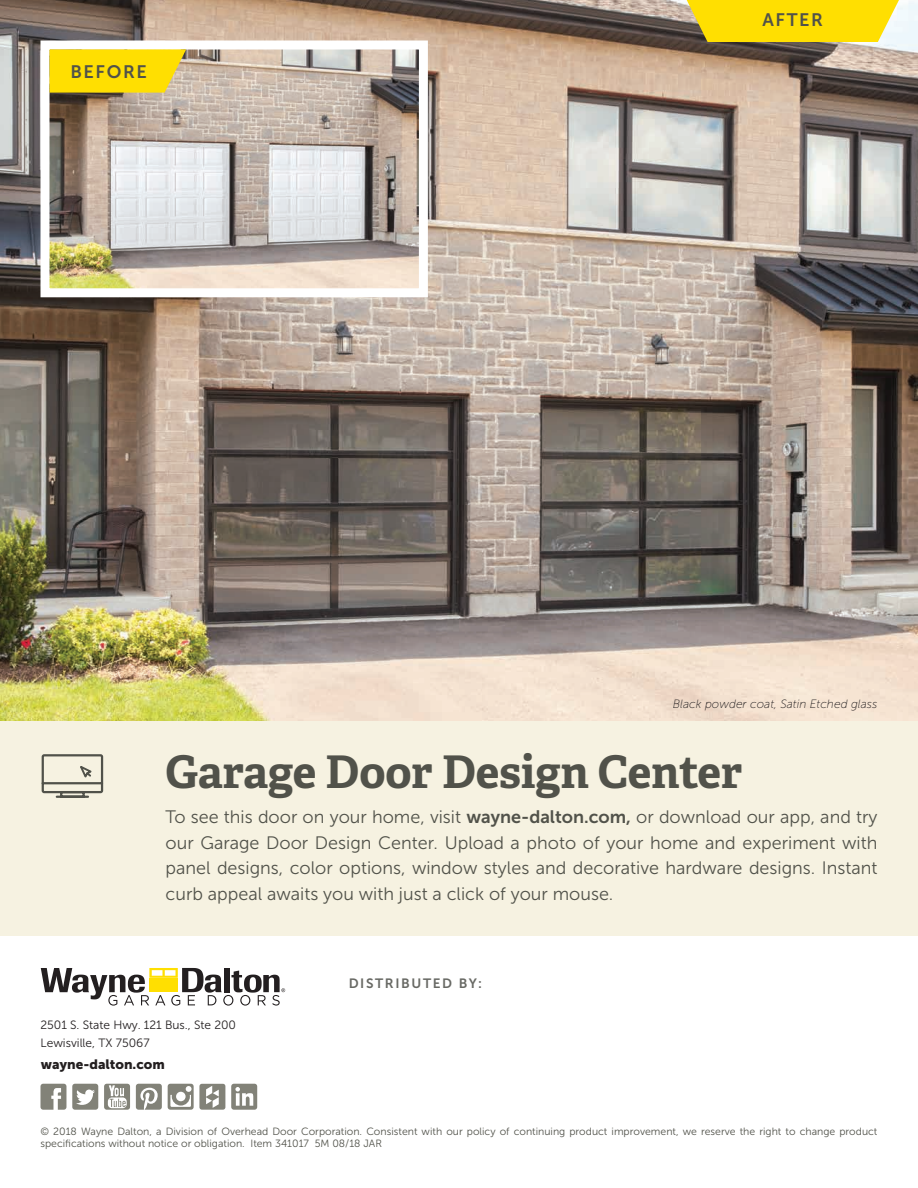
<style>
.page{position:relative;width:918px;height:1188px;background:#fff}
.page>*{position:absolute;margin:0;border:0;box-sizing:border-box;transform-origin:0 0}
.t1{font:700 45px "Adelle PE";letter-spacing:-.005em;color:#51524a}
.t2{font:18px/25.5px "Museo Sans 300";color:#51524a;text-align:justify}
.t3{font:18px "Museo Sans 700";letter-spacing:.09em;color:#51524a}
.t4{font:13.5px "Museo Sans 900";color:#231f20}
.t5{font:13.5px "Museo Sans 700";letter-spacing:.12em;color:#686964}
.t6{font:12px/18px "Museo Sans 300";color:#231f20}
.t7{font:italic 12px "Museo Sans 100";color:#231f20}
.t8{font:10.5px/12px "Museo Sans 300";color:#51524a}
.s1{font-family:"Museo Sans 700"}
</style>
<div class="page">
<img style="left:0;top:0;width:918px;height:721px">
<svg style="left:687px;top:0;width:212px;height:42px;background:#f7da11"></svg>
<img style="left:50px;top:50px;width:368px;height:237px">
<div style="left:40px;top:40px;width:388px;height:257px;border:9px solid #fff"></div>
<svg style="left:50px;top:49px;width:136px;height:44px;background:#f9db11"></svg>
<hr style="left:0;top:0;width:1px;height:285px;background:#f6f2e1">
<svg style="left:41px;top:968px;width:244px;height:38px"></svg>
<div style="left:0;top:721px;width:918px;height:215px;background:#f6f2e1"></div>
<svg style="left:41px;top:754px;width:63px;height:44px"></svg>
<svg style="left:72px;top:1084px;width:26px;height:26px"></svg>
<svg style="left:40px;top:1084px;width:26px;height:26px"></svg>
<svg style="left:231px;top:1084px;width:26px;height:26px"></svg>
<svg style="left:104px;top:1084px;width:26px;height:26px"></svg>
<svg style="left:136px;top:1084px;width:26px;height:26px"></svg>
<svg style="left:168px;top:1084px;width:57px;height:26px"></svg>
<svg style="left:917px;top:170px;width:1px;height:200px"></svg>
<p class="t3" style="left:70px;top:62px;width:78px">BEFORE</p>
<p class="t3" style="left:762px;top:10px;width:62px">AFTER</p>
<p class="t7" style="left:673px;top:697px;width:206px">Black powder coat, Satin Etched glass</p>
<h1 class="t1" style="left:166px;top:739px;width:578px">Garage Door Design Center</h1>
<p class="t2" style="left:166px;top:805px;width:714px">To see this door on your home, visit <span class="s1">wayne-dalton.com,</span> or download our app, and try our Garage Door Design Center. Upload a photo of your home and experiment with panel designs, color options, window styles and decorative hardware designs. Instant curb appeal awaits you with just a click of your mouse.</p>
<p class="t5" style="left:349px;top:976px;width:135px">DISTRIBUTED BY:</p>
<p class="t6" style="left:40px;top:1016px;width:197px">2501 S. State Hwy. 121 Bus., Ste 200<br>Lewisville, TX 75067</p>
<p class="t4" style="left:41px;top:1057px;width:125px">wayne-dalton.com</p>
<p class="t8" style="left:40px;top:1126px;width:839px">© 2018 Wayne Dalton, a Division of Overhead Door Corporation. Consistent with our policy of continuing product improvement, we reserve the right to change product specifications without notice or obligation. Item 341017 5M 08/18 JAR</p>
</div>
